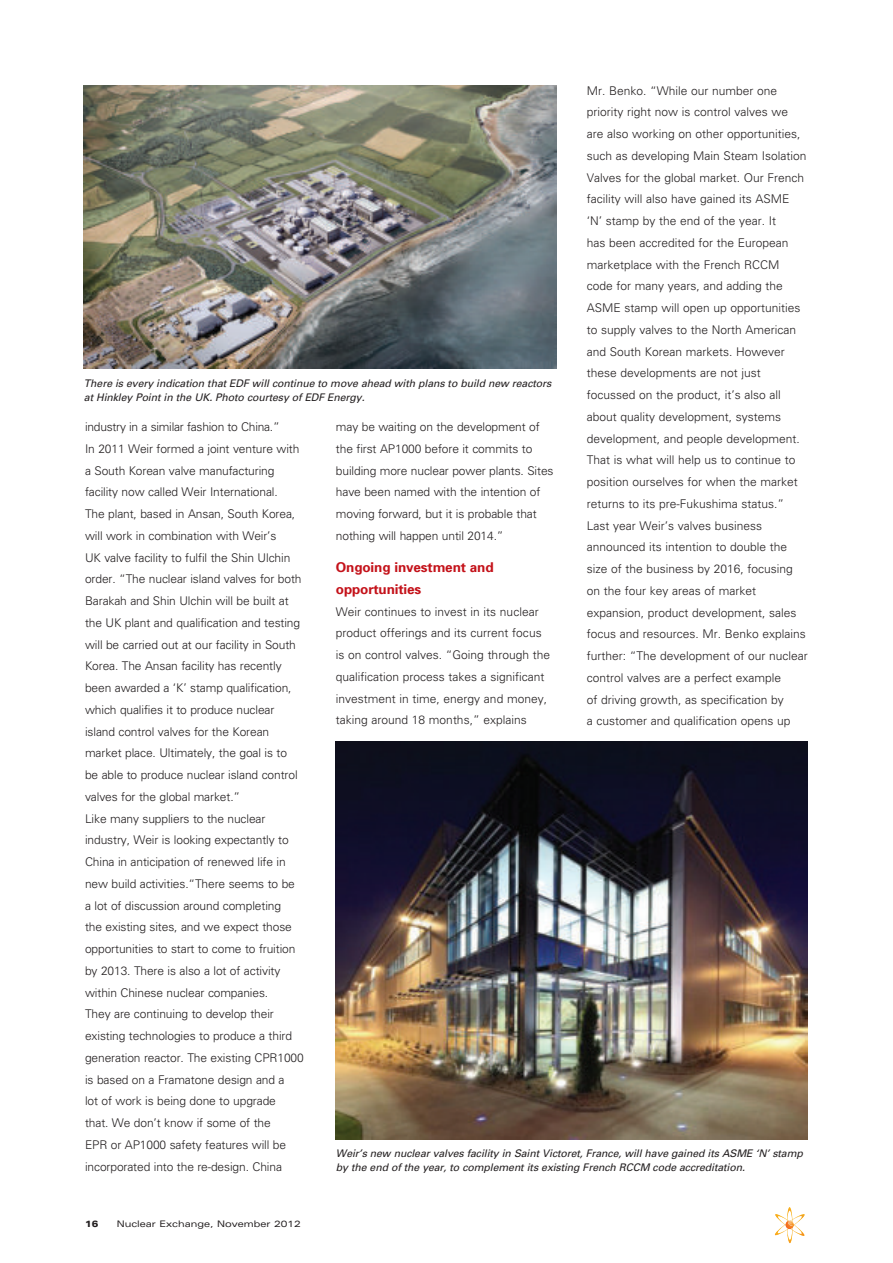
<style>
.page{position:relative;width:893px;height:1263px;background:#fff}
.page>*{position:absolute;margin:0;border:0;box-sizing:border-box;transform-origin:0 0}
.t1{font:700 13.5px/21.8px "Univers";letter-spacing:-.01em;color:#c4121a}
.t2{font:300 12px/21.8px "Univers";letter-spacing:-.01em;color:#231f20}
.t3{font:italic 10.5px/13.5px "Univers";letter-spacing:-.01em;color:#231f20}
.t4{font:expanded 9px "Univers";color:#231f20}
.t5{font:900 expanded 9px "Univers";color:#231f20}
</style>
<div class="page">
<svg style="left:775px;top:1207px;width:30px;height:36px"></svg>
<img style="left:336px;top:742px;width:472px;height:397px">
<img style="left:84px;top:85px;width:472px;height:283px">
<p class="t2" style="left:587px;top:81px;width:223px">Mr. Benko. “While our number one priority right now is control valves we<br>are also working on other opportunities, such as developing Main Steam Isolation Valves for the global market. Our French facility will also have gained its ASME<br>‘N’ stamp by the end of the year. It<br>has been accredited for the European marketplace with the French RCCM code for many years, and adding the ASME stamp will open up opportunities to supply valves to the North American and South Korean markets. However these developments are not just focussed on the product, it’s also all about quality development, systems development, and people development.<br>That is what will help us to continue to position ourselves for when the market returns to its pre-Fukushima status.” Last year Weir’s valves business announced its intention to double the size of the business by 2016, focusing on the four key areas of market expansion, product development, sales focus and resources. Mr. Benko explains further: “The development of our nuclear control valves are a perfect example<br>of driving growth, as specification by<br>a customer and qualification opens up</p>
<p class="t3" style="left:84px;top:378px;width:469px">There is every indication that EDF will continue to move ahead with plans to build new reactors at Hinkley Point in the UK. Photo courtesy of EDF Energy.</p>
<p class="t2" style="left:85px;top:417px;width:220px">industry in a similar fashion to China.”<br>In 2011 Weir formed a joint venture with a South Korean valve manufacturing facility now called Weir International.<br>The plant, based in Ansan, South Korea, will work in combination with Weir’s<br>UK valve facility to fulfil the Shin Ulchin order. “The nuclear island valves for both Barakah and Shin Ulchin will be built at the UK plant and qualification and testing will be carried out at our facility in South Korea. The Ansan facility has recently been awarded a ‘K’ stamp qualification, which qualifies it to produce nuclear island control valves for the Korean market place. Ultimately, the goal is to<br>be able to produce nuclear island control valves for the global market.”<br>Like many suppliers to the nuclear industry, Weir is looking expectantly to China in anticipation of renewed life in new build activities.“There seems to be a lot of discussion around completing<br>the existing sites, and we expect those opportunities to start to come to fruition by 2013. There is also a lot of activity within Chinese nuclear companies.<br>They are continuing to develop their existing technologies to produce a third generation reactor. The existing CPR1000 is based on a Framatone design and a<br>lot of work is being done to upgrade<br>that. We don’t know if some of the<br>EPR or AP1000 safety features will be incorporated into the re-design. China</p>
<p class="t2" style="left:336px;top:417px;width:219px">may be waiting on the development of the first AP1000 before it commits to building more nuclear power plants. Sites have been named with the intention of moving forward, but it is probable that nothing will happen until 2014.”</p>
<p class="t1" style="left:336px;top:558px;width:159px">Ongoing investment and opportunities</p>
<p class="t2" style="left:336px;top:602px;width:216px">Weir continues to invest in its nuclear product offerings and its current focus is on control valves. “Going through the qualification process takes a significant investment in time, energy and money, taking around 18 months,” explains</p>
<p class="t3" style="left:336px;top:1148px;width:468px">Weir’s new nuclear valves facility in Saint Victoret, France, will have gained its ASME ‘N’ stamp by the end of the year, to complement its existing French RCCM code accreditation.</p>
<p class="t5" style="left:85px;top:1220px;width:15px">16</p>
<p class="t4" style="left:117px;top:1220px;width:186px">Nuclear Exchange, November 2012</p>
</div>
